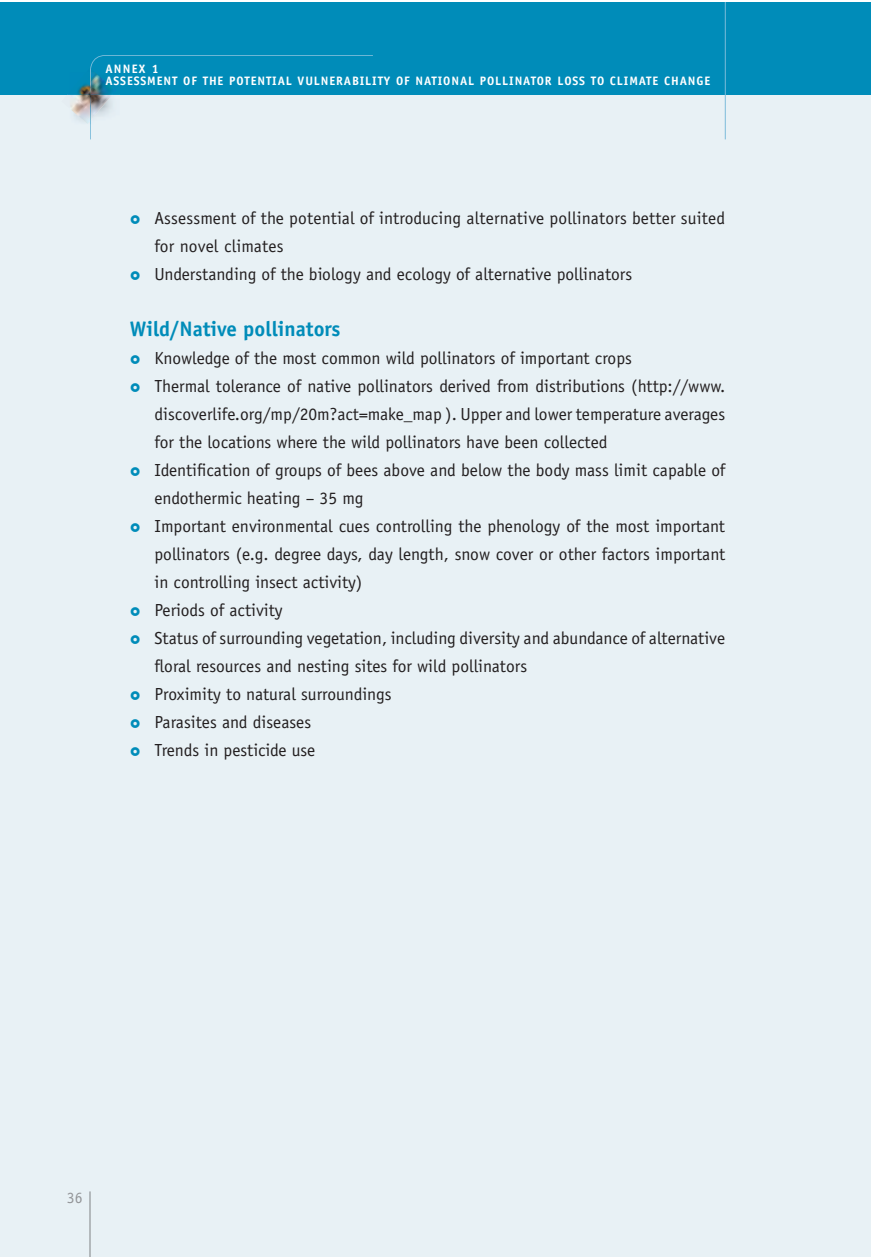
<style>
.page{position:relative;width:871px;height:1257px;background:#fff}
.page>*{position:absolute;margin:0;border:0;box-sizing:border-box;transform-origin:0 0}
.t1{font:700 21px "Officina Sans";color:#008cb9}
.t2{font:17.5px/28px "Officina Sans";color:#231f20}
.t3{font:15.75px "Officina Sans";color:#939598}
.t4{font:700 12.25px/12.2px "Officina Sans";letter-spacing:.07em;color:#fff}
</style>
<div class="page">
<div style="left:0;top:95px;width:871px;height:1162px;background:#e8f1f5"></div>
<div style="left:0;top:2px;width:871px;height:93px;background:#008cb9"></div>
<hr style="left:90px;top:1191px;width:1px;height:66px;background:#808285">
<hr style="left:724px;top:2px;width:1px;height:137px;background:#7cbcda">
<img style="left:70px;top:95px;width:20px;height:14px">
<img style="left:70px;top:109px;width:20px;height:15px">
<img style="left:61px;top:95px;width:9px;height:14px">
<svg style="left:90px;top:55px;width:283px;height:84px"></svg>
<img style="left:70px;top:72px;width:46px;height:23px">
<img style="left:91px;top:95px;width:21px;height:25px">
<img style="left:90px;top:72px;width:1px;height:49px">
<svg style="left:131px;top:215px;width:9px;height:9px"></svg>
<svg style="left:131px;top:271px;width:9px;height:9px"></svg>
<svg style="left:131px;top:355px;width:9px;height:9px"></svg>
<svg style="left:131px;top:383px;width:9px;height:9px"></svg>
<svg style="left:131px;top:467px;width:9px;height:9px"></svg>
<svg style="left:131px;top:523px;width:9px;height:9px"></svg>
<svg style="left:131px;top:607px;width:9px;height:9px"></svg>
<svg style="left:131px;top:635px;width:9px;height:9px"></svg>
<svg style="left:131px;top:691px;width:9px;height:9px"></svg>
<svg style="left:131px;top:719px;width:9px;height:9px"></svg>
<svg style="left:131px;top:747px;width:9px;height:9px"></svg>
<p class="t4" style="left:105px;top:63px;width:606px">ANNEX 1<br>ASSESSMENT OF THE POTENTIAL VULNERABILITY OF NATIONAL POLLINATOR LOSS TO CLIMATE CHANGE</p>
<p class="t2" style="left:154px;top:205px;width:572px">Assessment of the potential of introducing alternative pollinators better suited for novel climates<br>Understanding of the biology and ecology of alternative pollinators</p>
<p class="t1" style="left:130px;top:321px;width:212px">Wild/Native pollinators</p>
<p class="t2" style="left:154px;top:345px;width:572px">Knowledge of the most common wild pollinators of important crops<br>Thermal tolerance of native pollinators derived from distributions (http://www. discoverlife.org/mp/20m?act=make_map ). Upper and lower temperature averages for the locations where the wild pollinators have been collected<br>Identification of groups of bees above and below the body mass limit capable of endothermic heating – 35 mg<br>Important environmental cues controlling the phenology of the most important pollinators (e.g. degree days, day length, snow cover or other factors important in controlling insect activity)<br>Periods of activity<br>Status of surrounding vegetation, including diversity and abundance of alternative floral resources and nesting sites for wild pollinators<br>Proximity to natural surroundings<br>Parasites and diseases<br>Trends in pesticide use</p>
<p class="t3" style="left:67px;top:1191px;width:17px">36</p>
</div>
